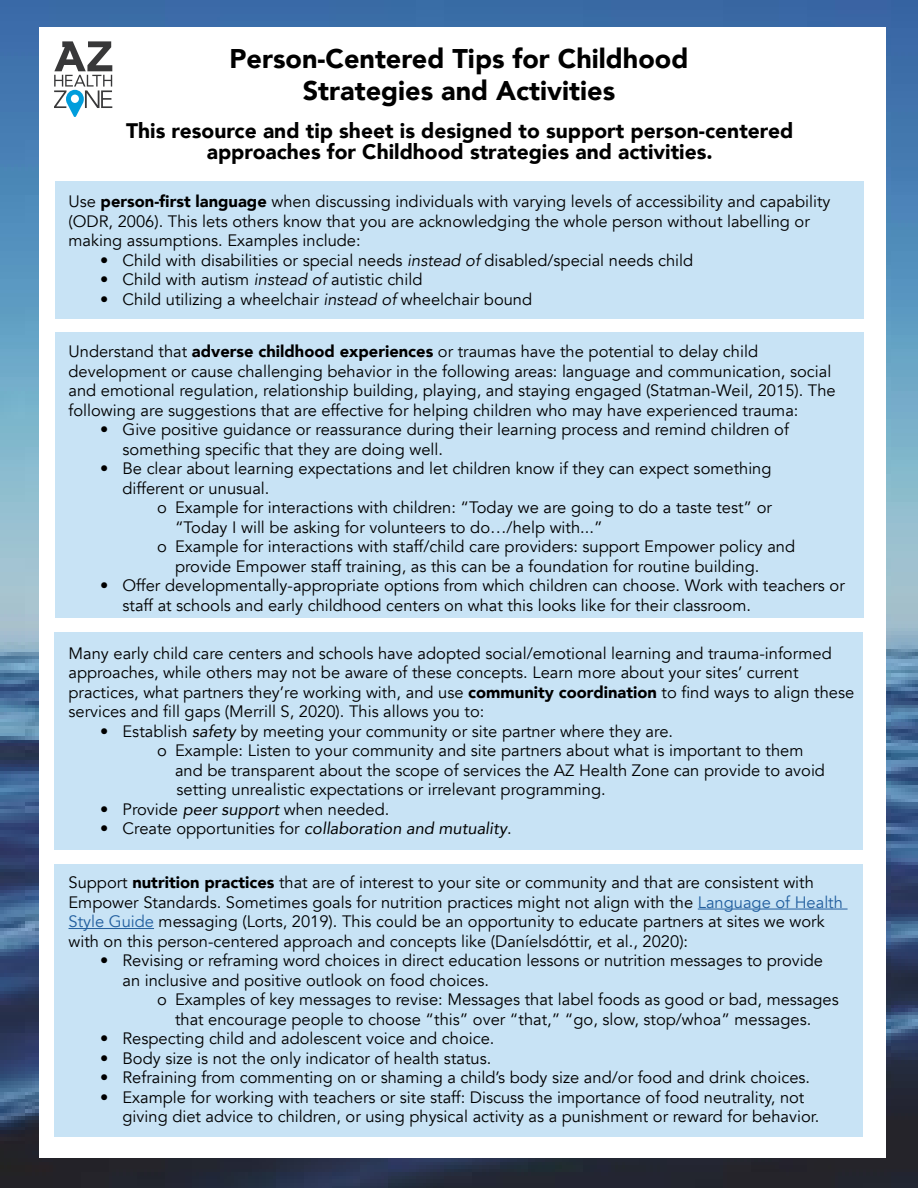
<style>
.page{position:relative;width:918px;height:1188px;background:#fff}
.page>*{position:absolute;margin:0;border:0;box-sizing:border-box;transform-origin:0 0}
.t1{font:900 27px/31.5px "Avenir";color:#000;text-align:center}
.t2{font:900 21px/21px "Avenir";color:#000;text-align:center}
.t3{font:16.5px/19.5px "Avenir";color:#000}
.t4{font:italic 16.5px "Avenir";color:#000}
.s1{font-weight:900}
.s2{font-style:italic}
.s3{font-style:normal}
.s4{color:#215e9e}
</style>
<div class="page">
<img style="left:0;top:0;width:918px;height:1188px">
<div style="left:40px;top:27px;width:846px;height:1130px;background:#fff"></div>
<div style="left:56px;top:181px;width:808px;height:138px;background:#c8e3f5"></div>
<div style="left:56px;top:332px;width:808px;height:286px;background:#c8e3f5"></div>
<div style="left:54px;top:632px;width:808px;height:217px;background:#c8e3f5"></div>
<div style="left:54px;top:864px;width:808px;height:272px;background:#c8e3f5"></div>
<svg style="left:54px;top:41px;width:58px;height:76px"></svg>
<hr style="left:698px;top:909px;width:150px;height:1px;background:#215e9e">
<hr style="left:69px;top:928px;width:85px;height:1px;background:#215e9e">
<h1 class="t1" style="left:230px;top:43px;width:460px">Person-Centered Tips for Childhood<br>Strategies and Activities</h1>
<p class="t2" style="left:126px;top:120px;width:669px">This resource and tip sheet is designed to support person-centered approaches for Childhood strategies and activities.</p>
<p class="t3" style="left:69px;top:192px;width:764px">Use <span class="s1">person-first language</span> when discussing individuals with varying levels of accessibility and capability (ODR, 2006). This lets others know that you are acknowledging the whole person without labelling or making assumptions. Examples include:</p>
<p class="t3" style="left:100px;top:251px;width:595px">• Child with disabilities or special needs <span class="s2">instead of</span> disabled/special needs child</p>
<p class="t3" style="left:100px;top:270px;width:324px">• Child with autism <span class="s2">instead of</span> autistic child</p>
<p class="t3" style="left:100px;top:290px;width:434px">• Child utilizing a wheelchair <span class="s2">instead of</span> wheelchair bound</p>
<p class="t3" style="left:69px;top:342px;width:769px">Understand that <span class="s1">adverse childhood experiences</span> or traumas have the potential to delay child development or cause challenging behavior in the following areas: language and communication, social and emotional regulation, relationship building, playing, and staying engaged (Statman-Weil, 2015). The following are suggestions that are effective for helping children who may have experienced trauma:</p>
<p class="t3" style="left:123px;top:420px;width:668px;text-indent:-23px">• Give positive guidance or reassurance during their learning process and remind children of something specific that they are doing well.</p>
<p class="t3" style="left:123px;top:459px;width:651px;text-indent:-23px">• Be clear about learning expectations and let children know if they can expect something different or unusual.</p>
<p class="t3" style="left:157px;top:498px;width:616px">o Example for interactions with children: “Today we are going to do a taste test” or</p>
<p class="t3" style="left:175px;top:518px;width:429px">“Today I will be asking for volunteers to do…/help with...”</p>
<p class="t3" style="left:157px;top:537px;width:640px">o Example for interactions with staff/child care providers: support Empower policy and</p>
<p class="t3" style="left:175px;top:557px;width:586px">provide Empower staff training, as this can be a foundation for routine building.</p>
<p class="t3" style="left:123px;top:576px;width:724px;text-indent:-23px">• Offer developmentally-appropriate options from which children can choose. Work with teachers or staff at schools and early childhood centers on what this looks like for their classroom.</p>
<p class="t3" style="left:69px;top:644px;width:787px">Many early child care centers and schools have adopted social/emotional learning and trauma-informed approaches, while others may not be aware of these concepts. Learn more about your sites’ current practices, what partners they’re working with, and use <span class="s1">community coordination</span> to find ways to align these services and fill gaps (Merrill S, 2020). This allows you to:</p>
<p class="t3" style="left:100px;top:722px;width:575px">• Establish <span class="s2">safety</span> by meeting your community or site partner where they are.</p>
<p class="t3" style="left:157px;top:741px;width:648px">o Example: Listen to your community and site partners about what is important to them</p>
<p class="t3" style="left:175px;top:761px;width:651px">and be transparent about the scope of services the AZ Health Zone can provide to avoid</p>
<p class="t3" style="left:177px;top:780px;width:431px">setting unrealistic expectations or irrelevant programming.</p>
<p class="t3" style="left:100px;top:800px;width:291px">• Provide <span class="s2">peer support</span> when needed.</p>
<p class="t4" style="left:100px;top:819px;width:413px"><span class="s3">• Create opportunities for</span> collaboration and mutuality<span class="s3">.</span></p>
<p class="t3" style="left:69px;top:873px;width:776px">Support <span class="s1">nutrition practices</span> that are of interest to your site or community and that are consistent with Empower Standards. Sometimes goals for nutrition practices might not align with the <span class="s4">Language of Health Style Guide</span> messaging (Lorts, 2019). This could be an opportunity to educate partners at sites we work with on this person-centered approach and concepts like (Daníelsdóttir, et al., 2020):</p>
<p class="t3" style="left:123px;top:951px;width:702px;text-indent:-23px">• Revising or reframing word choices in direct education lessons or nutrition messages to provide an inclusive and positive outlook on food choices.</p>
<p class="t3" style="left:157px;top:990px;width:683px;text-align:center">o Examples of key messages to revise: Messages that label foods as good or bad, messages that encourage people to choose “this” over “that,” “go, slow, stop/whoa” messages.</p>
<p class="t3" style="left:100px;top:1029px;width:396px">• Respecting child and adolescent voice and choice.</p>
<p class="t3" style="left:100px;top:1049px;width:393px">• Body size is not the only indicator of health status.</p>
<p class="t3" style="left:100px;top:1068px;width:712px">• Refraining from commenting on or shaming a child’s body size and/or food and drink choices.</p>
<p class="t3" style="left:123px;top:1088px;width:698px;text-indent:-23px">• Example for working with teachers or site staff: Discuss the importance of food neutrality, not giving diet advice to children, or using physical activity as a punishment or reward for behavior.</p>
</div>
